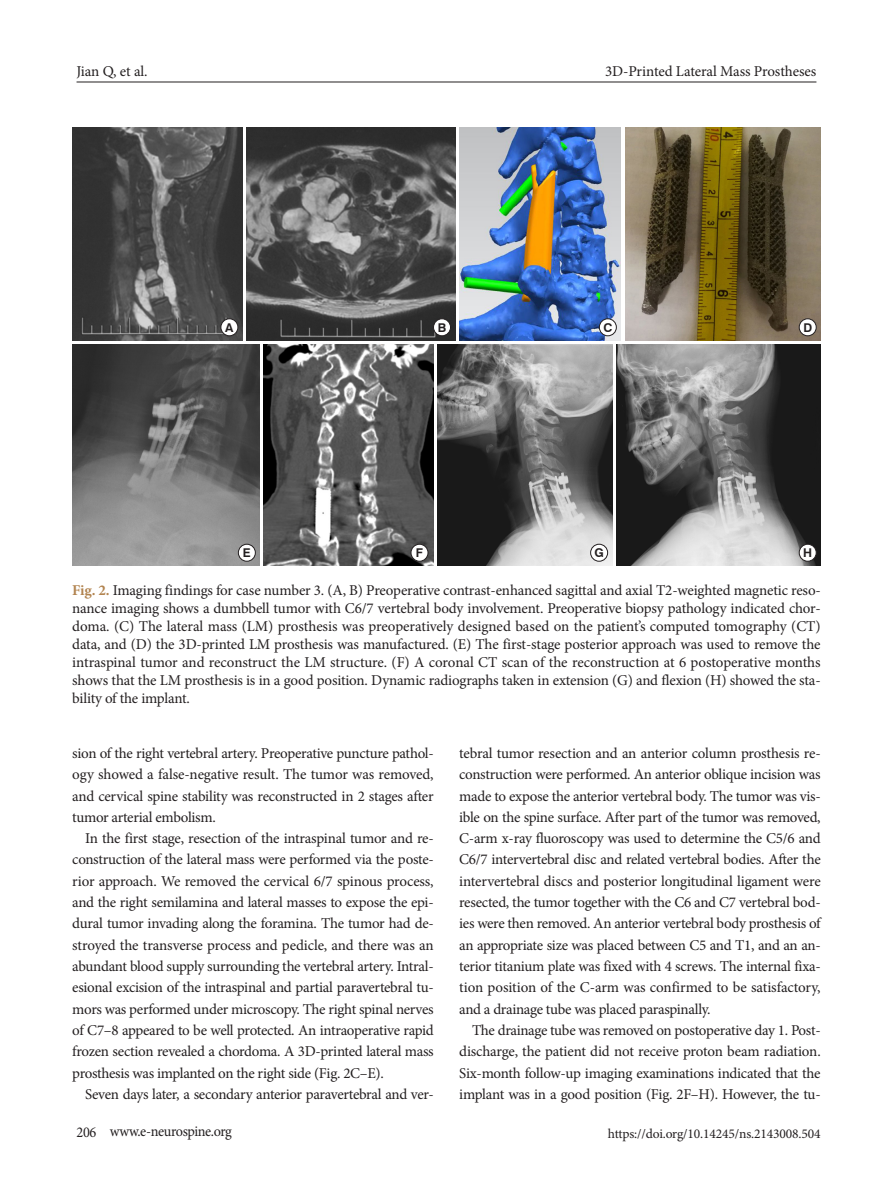
<style>
.page{position:relative;width:893px;height:1191px;background:#fff}
.page>*{position:absolute;margin:0;border:0;box-sizing:border-box;transform-origin:0 0}
.본문{font:15px/21.3px "Minion Pro";letter-spacing:-.02em;color:#231f20;text-align:justify}
.표그림캡션{font:15px/18px "Minion Pro";letter-spacing:-.015em;color:#231f20;text-align:justify}
.본문-2{font:15px "Minion Pro";letter-spacing:-.02em;color:#231f20;scale:.95 1}
.t1{font:13.5px "Minion Pro";letter-spacing:-.01em;color:#231f20}
.t2{font:700 12.15px "Swiss 721 BT";color:#231f20}
.s1{font-weight:700;color:#b28450}
</style>
<div class="page">
<hr style="left:77px;top:82px;width:739px;height:1px;background:#231f20">
<img style="left:72px;top:128px;width:170px;height:212px">
<img style="left:247px;top:128px;width:208px;height:212px">
<img style="left:459px;top:128px;width:162px;height:212px">
<img style="left:625px;top:128px;width:196px;height:212px">
<img style="left:72px;top:344px;width:187px;height:222px">
<img style="left:264px;top:344px;width:170px;height:222px">
<img style="left:438px;top:344px;width:174px;height:222px">
<img style="left:617px;top:344px;width:204px;height:222px">
<div style="left:221px;top:319px;width:17px;height:17px;background:#fff;border-radius:50%"></div>
<div style="left:221px;top:318px;width:17px;height:18px;border:1px solid #231f20;border-radius:50%"></div>
<div style="left:433px;top:319px;width:17px;height:17px;background:#fff;border-radius:50%"></div>
<div style="left:433px;top:318px;width:18px;height:18px;border:1px solid #231f20;border-radius:50%"></div>
<div style="left:599px;top:319px;width:17px;height:17px;background:#fff;border-radius:50%"></div>
<div style="left:599px;top:318px;width:18px;height:18px;border:1px solid #231f20;border-radius:50%"></div>
<div style="left:799px;top:319px;width:17px;height:17px;background:#fff;border-radius:50%"></div>
<div style="left:799px;top:318px;width:17px;height:18px;border:1px solid #231f20;border-radius:50%"></div>
<div style="left:238px;top:544px;width:17px;height:17px;background:#fff;border-radius:50%"></div>
<div style="left:238px;top:544px;width:18px;height:17px;border:1px solid #231f20;border-radius:50%"></div>
<div style="left:411px;top:544px;width:17px;height:17px;background:#fff;border-radius:50%"></div>
<div style="left:411px;top:544px;width:17px;height:17px;border:1px solid #231f20;border-radius:50%"></div>
<div style="left:591px;top:544px;width:17px;height:17px;background:#fff;border-radius:50%"></div>
<div style="left:590px;top:544px;width:18px;height:17px;border:1px solid #231f20;border-radius:50%"></div>
<div style="left:799px;top:544px;width:17px;height:17px;background:#fff;border-radius:50%"></div>
<div style="left:799px;top:544px;width:17px;height:17px;border:1px solid #231f20;border-radius:50%"></div>
<p class="본문" style="left:77px;top:61px;width:73px">Jian Q, et al.</p>
<p class="본문" style="left:605px;top:61px;width:213px">3D-Printed Lateral Mass Prostheses</p>
<p class="t2" style="left:225px;top:320px;width:10px">A</p>
<p class="t2" style="left:438px;top:320px;width:10px">B</p>
<p class="t2" style="left:603px;top:320px;width:10px">C</p>
<p class="t2" style="left:803px;top:320px;width:10px">D</p>
<p class="t2" style="left:243px;top:545px;width:9px">E</p>
<p class="t2" style="left:416px;top:545px;width:9px">F</p>
<p class="t2" style="left:594px;top:545px;width:11px">G</p>
<p class="t2" style="left:803px;top:545px;width:10px">H</p>
<p class="표그림캡션" style="left:72px;top:581px;width:750px"><span class="s1">Fig. 2.</span> Imaging findings for case number 3. (A, B) Preoperative contrast-enhanced sagittal and axial T2-weighted magnetic reso&shy;nance imaging shows a dumbbell tumor with C6/7 vertebral body involvement. Preoperative biopsy pathology indicated chor&shy;doma. (C) The lateral mass (LM) prosthesis was preoperatively designed based on the patient’s computed tomography (CT) data, and (D) the 3D-printed LM prosthesis was manufactured. (E) The first-stage posterior approach was used to remove the intraspinal tumor and reconstruct the LM structure. (F) A coronal CT scan of the reconstruction at 6 postoperative months shows that the LM prosthesis is in a good position. Dynamic radiographs taken in extension (G) and flexion (H) showed the sta&shy;bility of the implant.</p>
<p class="본문" style="left:72px;top:742px;width:363px">sion of the right vertebral artery. Preoperative puncture pathol&shy;ogy showed a false-negative result. The tumor was removed, and cervical spine stability was reconstructed in 2 stages after tumor arterial embolism.</p>
<p class="본문" style="left:72px;top:827px;width:363px;text-indent:13px">In the first stage, resection of the intraspinal tumor and re&shy;construction of the lateral mass were performed via the poste&shy;rior approach. We removed the cervical 6/7 spinous process, and the right semilamina and lateral masses to expose the epi&shy;dural tumor invading along the foramina. The tumor had de&shy;stroyed the transverse process and pedicle, and there was an abundant blood supply surrounding the vertebral artery. Intral&shy;esional excision of the intraspinal and partial paravertebral tu&shy;mors was performed under microscopy. The right spinal nerves of C7–8 appeared to be well protected. An intraoperative rapid frozen section revealed a chordoma. A 3D-printed lateral mass prosthesis was implanted on the right side (Fig. 2C–E).</p>
<p class="본문" style="left:85px;top:1083px;width:350px">Seven days later, a secondary anterior paravertebral and ver-</p>
<p class="본문" style="left:459px;top:742px;width:363px">tebral tumor resection and an anterior column prosthesis re&shy;construction were performed. An anterior oblique incision was made to expose the anterior vertebral body. The tumor was vis&shy;ible on the spine surface. After part of the tumor was removed, C-arm x-ray fluoroscopy was used to determine the C5/6 and C6/7 intervertebral disc and related vertebral bodies. After the intervertebral discs and posterior longitudinal ligament were resected, the tumor together with the C6 and C7 vertebral bod&shy;ies were then removed. An anterior vertebral body prosthesis of an appropriate size was placed between C5 and T1, and an an&shy;terior titanium plate was fixed with 4 screws. The internal fixa&shy;tion position of the C-arm was confirmed to be satisfactory, and a drainage tube was placed paraspinally.</p>
<p class="본문" style="left:459px;top:1019px;width:363px;text-indent:13px">The drainage tube was removed on postoperative day 1. Post&shy;discharge, the patient did not receive proton beam radiation.<br>Six-month follow-up imaging examinations indicated that the implant was in a good position (Fig. 2F–H). However, the tu-</p>
<p class="본문-2" style="left:77px;top:1121px;width:165px">206 www.e-neurospine.org</p>
<p class="t1" style="left:608px;top:1124px;width:214px">https://doi.org/10.14245/ns.2143008.504</p>
</div>
